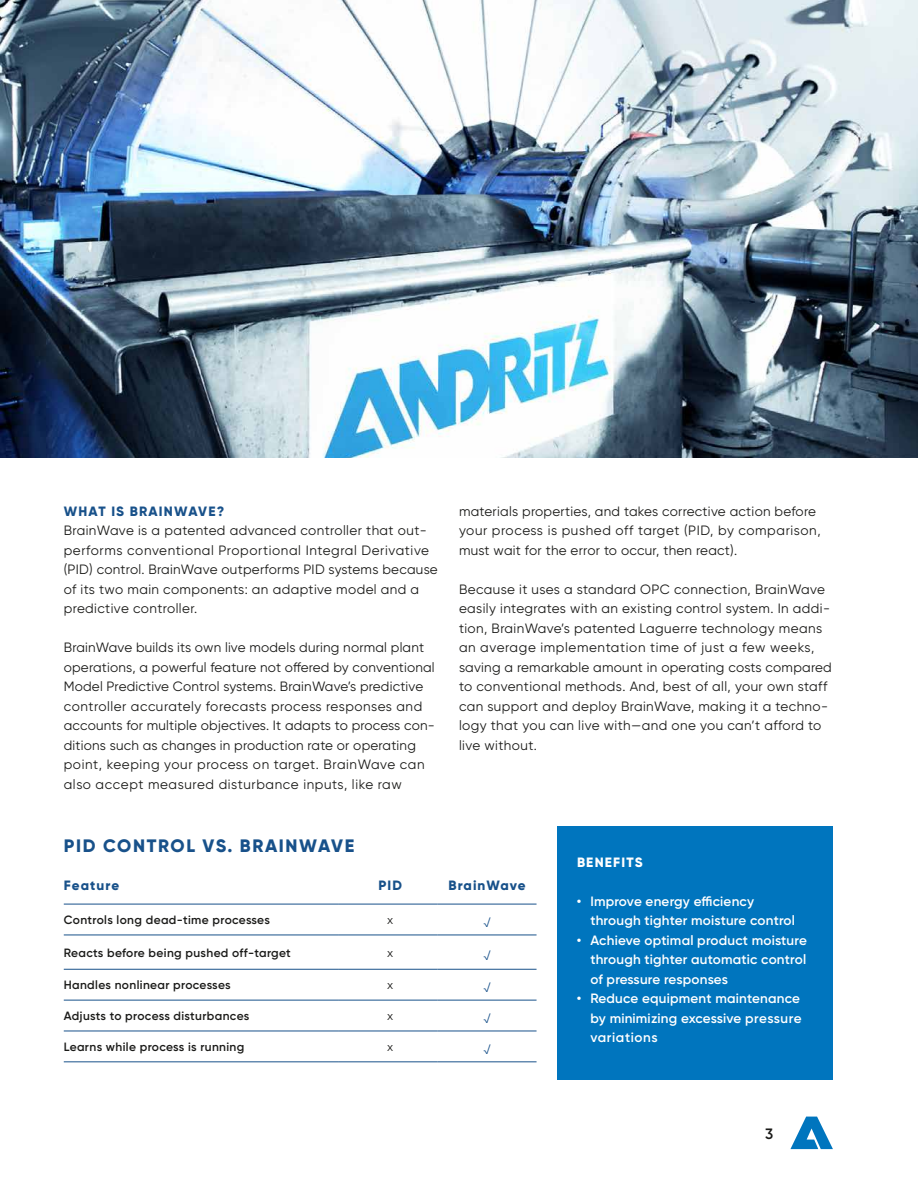
<style>
.page{position:relative;width:918px;height:1188px;background:#fff}
.page>*{position:absolute;margin:0;border:0;box-sizing:border-box;transform-origin:0 0}
.ANDRITZ_Level_2-3_Ta{font:800 18px "Gilroy";letter-spacing:.09em;color:#18518a}
.t1{font:600 15px "Gilroy";color:#1a1a18}
.ANDRITZ_Level_2-3_Co{font:13.5px/19.5px "Gilroy";letter-spacing:.02em;color:#1a1a18}
.ANDRITZ_Level_2-3_Bu{font:600 13.5px/19.5px "Gilroy";letter-spacing:.015em;color:#fff;text-align:justify}
.ANDRITZ_Level_2-3_Ta-2{font:800 13.5px "Gilroy";letter-spacing:.08em;color:#18518a}
.ANDRITZ_Level_2-3_Su{font:800 13.5px "Gilroy";letter-spacing:.09em;color:#18518a}
.ANDRITZ_Level_2-3_Su-2{font:800 13.5px "Gilroy";letter-spacing:.09em;color:#fff}
.ANDRITZ_Level_2-3_Ta-3{font:600 12px "Gilroy";letter-spacing:.03em;color:#1a1a18}
.ANDRITZ_Level_2-3_Ta-4{font:12px "Gilroy";color:#1a1a18}
.ANDRITZ_Level_2-3_Ta-5{font:12px "Gilroy";color:#18518a}
</style>
<div class="page">
<svg style="left:790px;top:1117px;width:43px;height:32px"></svg>
<img style="left:1px;top:0;width:917px;height:457px">
<div style="left:558px;top:827px;width:275px;height:253px;background:#0075be"></div>
<svg style="left:64px;top:934px;width:473px;height:97px"></svg>
<div style="left:335px;top:904px;width:8px;height:31px;background:#fff"></div>
<div style="left:335px;top:935px;width:8px;height:34px;background:#fff"></div>
<div style="left:335px;top:970px;width:8px;height:30px;background:#fff"></div>
<div style="left:335px;top:1000px;width:8px;height:31px;background:#fff"></div>
<hr style="left:64px;top:935px;width:275px;height:1px;background:#18518a">
<hr style="left:339px;top:935px;width:99px;height:1px;background:#18518a">
<hr style="left:438px;top:935px;width:99px;height:1px;background:#18518a">
<hr style="left:64px;top:969px;width:275px;height:1px;background:#18518a">
<hr style="left:339px;top:969px;width:99px;height:1px;background:#18518a">
<hr style="left:438px;top:969px;width:99px;height:1px;background:#18518a">
<hr style="left:64px;top:1000px;width:275px;height:1px;background:#18518a">
<hr style="left:339px;top:1000px;width:99px;height:1px;background:#18518a">
<hr style="left:438px;top:1000px;width:99px;height:1px;background:#18518a">
<hr style="left:64px;top:1031px;width:275px;height:1px;background:#18518a">
<hr style="left:339px;top:1031px;width:99px;height:1px;background:#18518a">
<hr style="left:438px;top:1031px;width:99px;height:1px;background:#18518a">
<hr style="left:64px;top:1061px;width:275px;height:1px;background:#18518a">
<hr style="left:339px;top:1061px;width:99px;height:1px;background:#18518a">
<hr style="left:438px;top:1061px;width:99px;height:1px;background:#18518a">
<hr style="left:64px;top:904px;width:275px;height:1px;background:#18518a">
<hr style="left:339px;top:904px;width:99px;height:1px;background:#18518a">
<hr style="left:438px;top:904px;width:99px;height:1px;background:#18518a">
<p class="ANDRITZ_Level_2-3_Su" style="left:64px;top:503px;width:162px">WHAT IS BRAINWAVE?</p>
<p class="ANDRITZ_Level_2-3_Co" style="left:64px;top:521px;width:375px">BrainWave is a patented advanced controller that out&shy;performs conventional Proportional Integral Derivative (PID) control. BrainWave outperforms PID systems because of its two main components: an adaptive model and a predictive controller.</p>
<p class="ANDRITZ_Level_2-3_Co" style="left:64px;top:638px;width:373px">BrainWave builds its own live models during normal plant operations, a powerful feature not offered by conventional Model Predictive Control systems. BrainWave’s predictive controller accurately forecasts process responses and accounts for multiple objectives. It adapts to process con&shy;ditions such as changes in production rate or operating point, keeping your process on target. BrainWave can also accept measured disturbance inputs, like raw</p>
<p class="ANDRITZ_Level_2-3_Co" style="left:459px;top:501px;width:363px">materials properties, and takes corrective action before your process is pushed off target (PID, by comparison, must wait for the error to occur, then react).</p>
<p class="ANDRITZ_Level_2-3_Co" style="left:459px;top:579px;width:374px">Because it uses a standard OPC connection, BrainWave easily integrates with an existing control system. In addi&shy;tion, BrainWave’s patented Laguerre technology means an average implementation time of just a few weeks, saving a remarkable amount in operating costs compared to conventional methods. And, best of all, your own staff can support and deploy BrainWave, making it a techno&shy;logy that you can live with—and one you can’t afford to live without.</p>
<p class="ANDRITZ_Level_2-3_Ta" style="left:64px;top:834px;width:292px">PID CONTROL VS. BRAINWAVE</p>
<p class="ANDRITZ_Level_2-3_Ta-2" style="left:64px;top:877px;width:57px">Feature</p>
<p class="ANDRITZ_Level_2-3_Ta-2" style="left:378px;top:877px;width:25px">PID</p>
<p class="ANDRITZ_Level_2-3_Ta-2" style="left:449px;top:877px;width:79px">BrainWave</p>
<p class="ANDRITZ_Level_2-3_Ta-3" style="left:64px;top:913px;width:208px">Controls long dead-time processes</p>
<p class="ANDRITZ_Level_2-3_Ta-4" style="left:387px;top:913px;width:8px">x</p>
<p class="ANDRITZ_Level_2-3_Ta-5" style="left:483px;top:916px;width:9px">√</p>
<p class="ANDRITZ_Level_2-3_Ta-3" style="left:64px;top:945px;width:229px">Reacts before being pushed off-target</p>
<p class="ANDRITZ_Level_2-3_Ta-4" style="left:387px;top:945px;width:8px">x</p>
<p class="ANDRITZ_Level_2-3_Ta-5" style="left:483px;top:948px;width:9px">√</p>
<p class="ANDRITZ_Level_2-3_Ta-3" style="left:64px;top:978px;width:168px">Handles nonlinear processes</p>
<p class="ANDRITZ_Level_2-3_Ta-4" style="left:387px;top:978px;width:8px">x</p>
<p class="ANDRITZ_Level_2-3_Ta-5" style="left:483px;top:981px;width:9px">√</p>
<p class="ANDRITZ_Level_2-3_Ta-3" style="left:64px;top:1009px;width:187px">Adjusts to process disturbances</p>
<p class="ANDRITZ_Level_2-3_Ta-4" style="left:387px;top:1009px;width:8px">x</p>
<p class="ANDRITZ_Level_2-3_Ta-5" style="left:483px;top:1012px;width:9px">√</p>
<p class="ANDRITZ_Level_2-3_Ta-3" style="left:64px;top:1040px;width:182px">Learns while process is running</p>
<p class="ANDRITZ_Level_2-3_Ta-4" style="left:387px;top:1040px;width:8px">x</p>
<p class="ANDRITZ_Level_2-3_Ta-5" style="left:483px;top:1043px;width:9px">√</p>
<p class="ANDRITZ_Level_2-3_Su-2" style="left:577px;top:854px;width:67px">BENEFITS</p>
<p class="ANDRITZ_Level_2-3_Bu" style="left:590px;top:891px;width:206px;text-indent:-14px">• Improve energy efficiency through tighter moisture control</p>
<p class="ANDRITZ_Level_2-3_Bu" style="left:590px;top:930px;width:218px;text-indent:-14px">• Achieve optimal product moisture through tighter automatic control of pressure responses</p>
<p class="ANDRITZ_Level_2-3_Bu" style="left:590px;top:989px;width:213px;text-indent:-14px">• Reduce equipment maintenance by minimizing excessive pressure variations</p>
<p class="t1" style="left:765px;top:1124px;width:10px">3</p>
</div>
